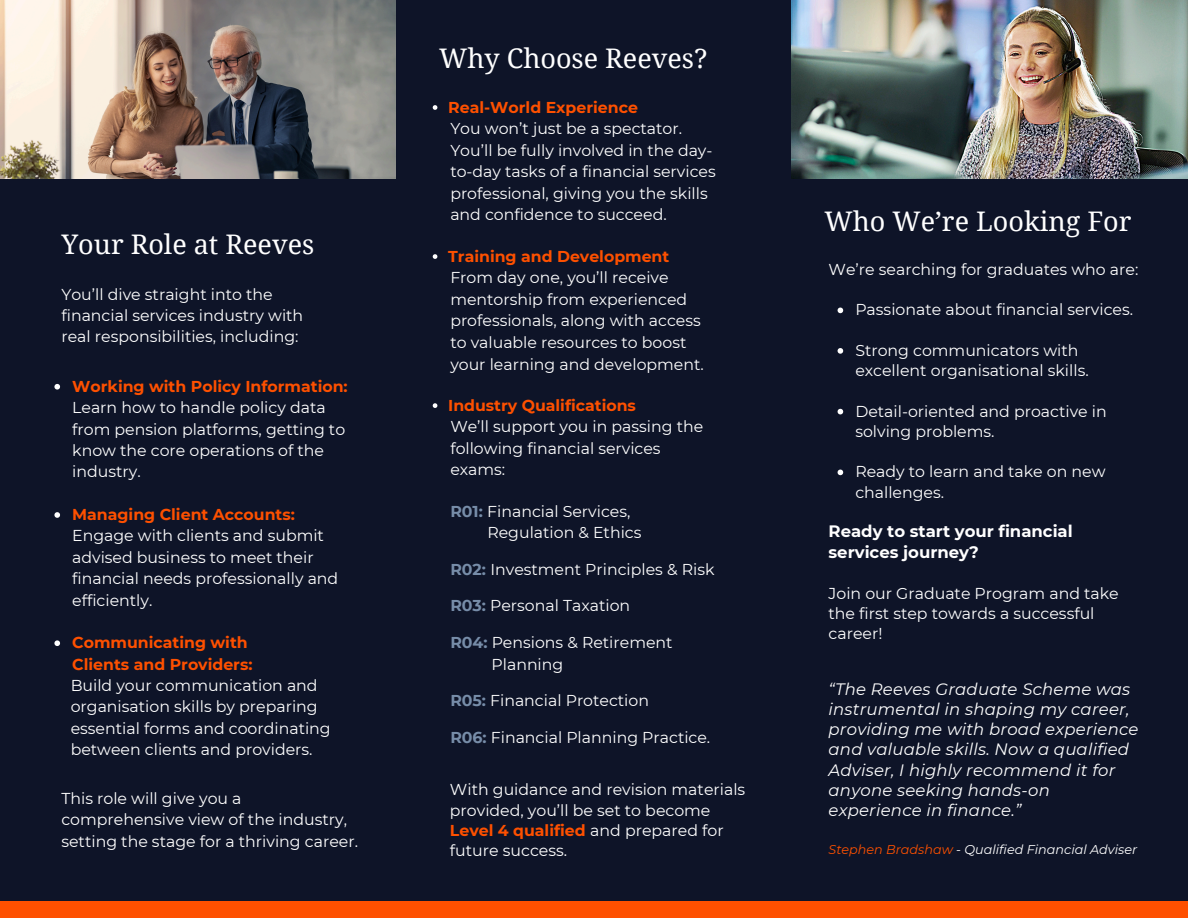
<style>
.page{position:relative;width:1188px;height:918px;background:#0e1428}
.page>*{position:absolute;margin:0;border:0;box-sizing:border-box;transform-origin:0 0}
.t1{font:27px "Noto Serif";color:#fff}
.t2{font:italic 16.5px/20.2px "Montserrat";letter-spacing:.015em;color:#fff}
.t3{font:700 16.5px/21.3px "Montserrat";color:#fff}
.t4{font:15.75px/21.3px "Montserrat";color:#fff}
.t5{font:700 15.75px/21.3px "Montserrat";color:#fe5000}
.t6{font:italic 12.75px "Montserrat";color:#fff}
.s1{font-weight:700;color:#fe5000}
.s2{font-weight:700;color:#778da9}
.s3{color:#fe5000}
</style>
<div class="page">
<svg style="left:433px;top:105px;width:4px;height:5px"></svg>
<svg style="left:433px;top:254px;width:4px;height:5px"></svg>
<svg style="left:433px;top:403px;width:4px;height:5px"></svg>
<img style="left:0;top:0;width:396px;height:179px">
<svg style="left:54px;top:384px;width:6px;height:6px"></svg>
<svg style="left:54px;top:512px;width:6px;height:6px"></svg>
<svg style="left:54px;top:640px;width:6px;height:6px"></svg>
<svg style="left:838px;top:308px;width:5px;height:5px"></svg>
<svg style="left:838px;top:348px;width:5px;height:6px"></svg>
<svg style="left:838px;top:409px;width:5px;height:5px"></svg>
<svg style="left:838px;top:470px;width:5px;height:5px"></svg>
<img style="left:792px;top:0;width:396px;height:179px">
<div style="left:0;top:901px;width:1188px;height:17px;background:#fe5000"></div>
<h3 class="t1" style="left:61px;top:225px;width:254px">Your Role at Reeves</h3>
<p class="t4" style="left:61px;top:283px;width:243px">You’ll dive straight into the financial services industry with real responsibilities, including:</p>
<p class="t4" style="left:72px;top:376px;width:277px"><span class="s1">Working with Policy Information:<br></span>Learn how to handle policy data from pension platforms, getting to know the core operations of the industry.</p>
<h3 class="t4" style="left:72px;top:504px;width:268px"><span class="s1">Managing Client Accounts:<br></span>Engage with clients and submit advised business to meet their financial needs professionally and efficiently.</h3>
<h3 class="t5" style="left:72px;top:632px;width:182px">Communicating with<br>Clients and Providers:</h3>
<h3 class="t4" style="left:71px;top:675px;width:262px">Build your communication and organisation skills by preparing essential forms and coordinating</h3>
<h3 class="t4" style="left:71px;top:739px;width:243px">between clients and providers.</h3>
<h3 class="t4" style="left:61px;top:787px;width:298px">This role will give you a comprehensive view of the industry, setting the stage for a thriving career.</h3>
<h3 class="t1" style="left:439px;top:39px;width:270px">Why Choose Reeves?</h3>
<p class="t5" style="left:448px;top:96px;width:191px">Real-World Experience</p>
<h1 class="t4" style="left:450px;top:118px;width:267px">You won’t just be a spectator.<br>You’ll be fully involved in the day&shy;to-day tasks of a financial services</h1>
<h3 class="t4" style="left:450px;top:182px;width:259px">professional, giving you the skills and confidence to succeed.</h3>
<h3 class="t4" style="left:448px;top:245px;width:223px"><span class="s1">Training and Development<br></span>From day one, you’ll receive</h3>
<p class="t4" style="left:450px;top:288px;width:252px">mentorship from experienced professionals, along with access to valuable resources to boost</p>
<p class="t4" style="left:450px;top:353px;width:255px">your learning and development.</p>
<p class="t4" style="left:448px;top:394px;width:257px"><span class="s1">Industry Qualifications<br></span>We’ll support you in passing the</p>
<p class="t4" style="left:450px;top:437px;width:212px">following financial services exams:</p>
<h3 class="t4" style="left:487px;top:500px;width:156px;text-indent:-37px"><span class="s2">R01:</span> Financial Services,<br>Regulation &amp; Ethics</h3>
<h3 class="t4" style="left:450px;top:559px;width:266px"><span class="s2">R02:</span> Investment Principles &amp; Risk</h3>
<h3 class="t4" style="left:450px;top:595px;width:181px"><span class="s2">R03:</span> Personal Taxation</h3>
<h1 class="t4" style="left:492px;top:632px;width:183px;text-indent:-41px"><span class="s2">R04:</span> Pensions &amp; Retirement<br>Planning</h1>
<p class="t4" style="left:450px;top:690px;width:200px"><span class="s2">R05:</span> Financial Protection</p>
<h3 class="t4" style="left:450px;top:726px;width:261px"><span class="s2">R06:</span> Financial Planning Practice.</h3>
<h3 class="t4" style="left:450px;top:780px;width:297px;line-height:20.2px">With guidance and revision materials provided, you’ll be set to become<br><span class="s1">Level 4 qualified</span> and prepared for future success.</h3>
<p class="t1" style="left:825px;top:203px;width:309px">Who We’re Looking For</p>
<h3 class="t4" style="left:829px;top:259px;width:311px">We’re searching for graduates who are:</h3>
<h3 class="t4" style="left:855px;top:299px;width:279px">Passionate about financial services.</h3>
<p class="t4" style="left:855px;top:340px;width:235px;line-height:20.2px">Strong communicators with excellent organisational skills.</p>
<h1 class="t4" style="left:855px;top:401px;width:253px;line-height:20.2px">Detail-oriented and proactive in solving problems.</h1>
<h3 class="t4" style="left:855px;top:462px;width:252px;line-height:20.2px">Ready to learn and take on new challenges.</h3>
<p class="t3" style="left:829px;top:520px;width:246px">Ready to start your financial services journey?</p>
<p class="t4" style="left:829px;top:583px;width:292px;line-height:20.2px">Join our Graduate Program and take the first step towards a successful career!</p>
<p class="t2" style="left:829px;top:679px;width:311px">“The Reeves Graduate Scheme was instrumental in shaping my career, providing me with broad experience and valuable skills. Now a qualified<br>Adviser, I highly recommend it for anyone seeking hands-on experience in finance.”</p>
<h2 class="t6" style="left:829px;top:842px;width:310px"><span class="s3">Stephen Bradshaw</span> - Qualified Financial Adviser</h2>
</div>
